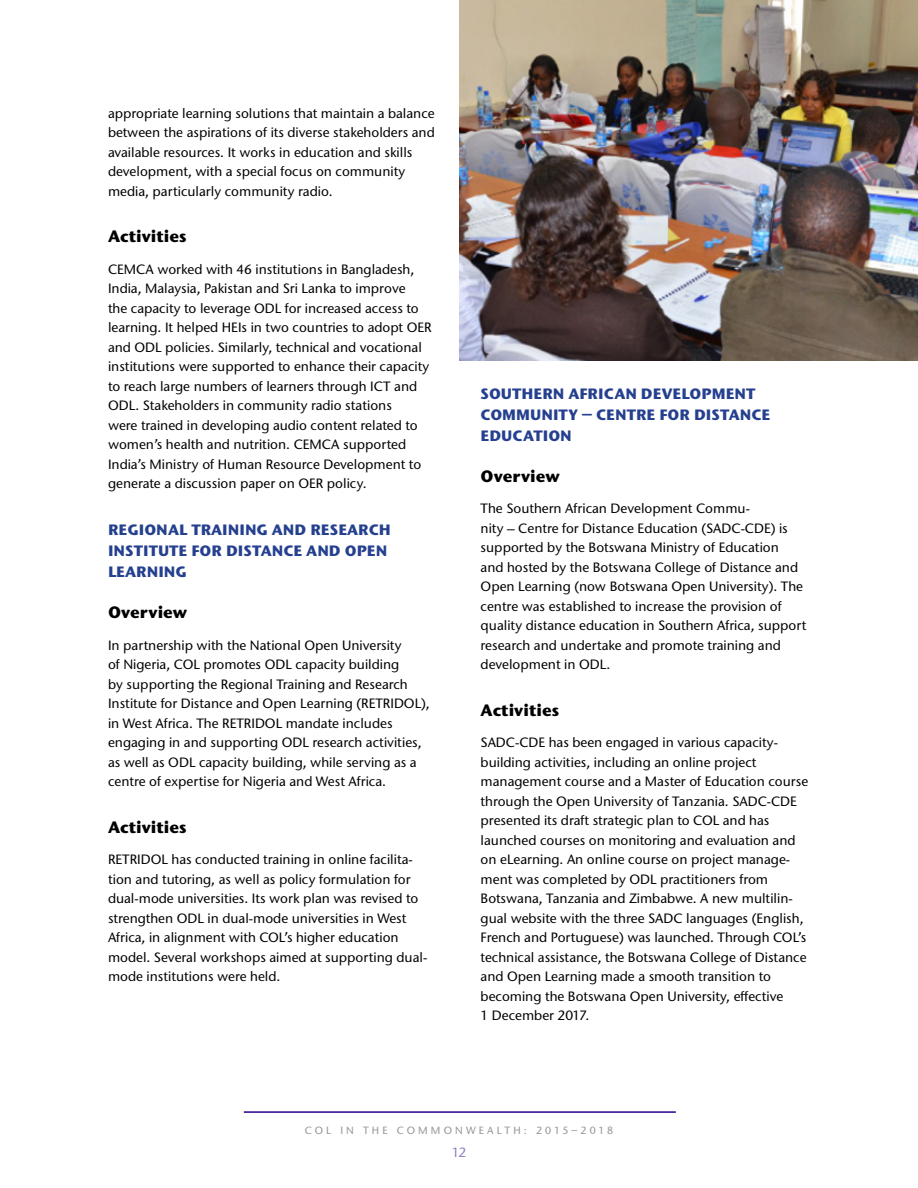
<style>
.page{position:relative;width:918px;height:1188px;background:#fff}
.page>*{position:absolute;margin:0;border:0;box-sizing:border-box;transform-origin:0 0}
.t1{font:700 16.5px "Stone Sans ITC Std";color:#000}
.t2{font:700 15px/21px "Stone Sans ITC Std";color:#25408f}
.t3{font:500 13.5px/19.5px "Stone Sans ITC Std";color:#000}
.t4{font:500 13.5px "Stone Sans ITC Std";color:#9380c4}
.t5{font:500 10.5px "Stone Sans ITC Std";letter-spacing:.3em;color:#939598}
</style>
<div class="page">
<hr style="left:244px;top:1111px;width:432px;height:2px;background:#270089">
<img style="left:459px;top:0;width:459px;height:361px">
<p class="t3" style="left:108px;top:103px;width:328px">appropriate learning solutions that maintain a balance between the aspirations of its diverse stakeholders and available resources. It works in education and skills development, with a special focus on community media, particularly community radio.</p>
<p class="t1" style="left:108px;top:226px;width:80px">Activities</p>
<p class="t3" style="left:108px;top:259px;width:325px">CEMCA worked with 46 institutions in Bangladesh, India, Malaysia, Pakistan and Sri Lanka to improve<br>the capacity to leverage ODL for increased access to learning. It helped HEIs in two countries to adopt OER and ODL policies. Similarly, technical and vocational institutions were supported to enhance their capacity to reach large numbers of learners through ICT and ODL. Stakeholders in community radio stations<br>were trained in developing audio content related to women’s health and nutrition. CEMCA supported India’s Ministry of Human Resource Development to generate a discussion paper on OER policy.</p>
<p class="t2" style="left:108px;top:519px;width:284px">REGIONAL TRAINING AND RESEARCH<br>INSTITUTE FOR DISTANCE AND OPEN<br>LEARNING</p>
<p class="t1" style="left:108px;top:602px;width:81px">Overview</p>
<p class="t3" style="left:108px;top:635px;width:323px">In partnership with the National Open University<br>of Nigeria, COL promotes ODL capacity building<br>by supporting the Regional Training and Research Institute for Distance and Open Learning (RETRIDOL), in West Africa. The RETRIDOL mandate includes engaging in and supporting ODL research activities, as well as ODL capacity building, while serving as a centre of expertise for Nigeria and West Africa.</p>
<p class="t1" style="left:108px;top:816px;width:80px">Activities</p>
<p class="t3" style="left:108px;top:850px;width:321px">RETRIDOL has conducted training in online facilita&shy;tion and tutoring, as well as policy formulation for dual-mode universities. Its work plan was revised to strengthen ODL in dual-mode universities in West Africa, in alignment with COL’s higher education model. Several workshops aimed at supporting dual&shy;mode institutions were held.</p>
<p class="t2" style="left:481px;top:383px;width:291px">SOUTHERN AFRICAN DEVELOPMENT<br>COMMUNITY – CENTRE FOR DISTANCE<br>EDUCATION</p>
<p class="t1" style="left:481px;top:465px;width:81px">Overview</p>
<p class="t3" style="left:481px;top:499px;width:327px">The Southern African Development Commu-<br>nity – Centre for Distance Education (SADC-CDE) is supported by the Botswana Ministry of Education<br>and hosted by the Botswana College of Distance and Open Learning (now Botswana Open University). The centre was established to increase the provision of quality distance education in Southern Africa, support research and undertake and promote training and development in ODL.</p>
<p class="t1" style="left:481px;top:699px;width:80px">Activities</p>
<p class="t3" style="left:481px;top:733px;width:329px">SADC-CDE has been engaged in various capacity&shy;building activities, including an online project management course and a Master of Education course through the Open University of Tanzania. SADC-CDE presented its draft strategic plan to COL and has launched courses on monitoring and evaluation and on eLearning. An online course on project manage&shy;ment was completed by ODL practitioners from Botswana, Tanzania and Zimbabwe. A new multilin&shy;gual website with the three SADC languages (English, French and Portuguese) was launched. Through COL’s technical assistance, the Botswana College of Distance and Open Learning made a smooth transition to becoming the Botswana Open University, effective<br>1 December 2017.</p>
<p class="t5" style="left:305px;top:1124px;width:310px">COL IN THE COMMONWEALTH: 2015–2018</p>
<p class="t4" style="left:452px;top:1144px;width:16px">12</p>
</div>
